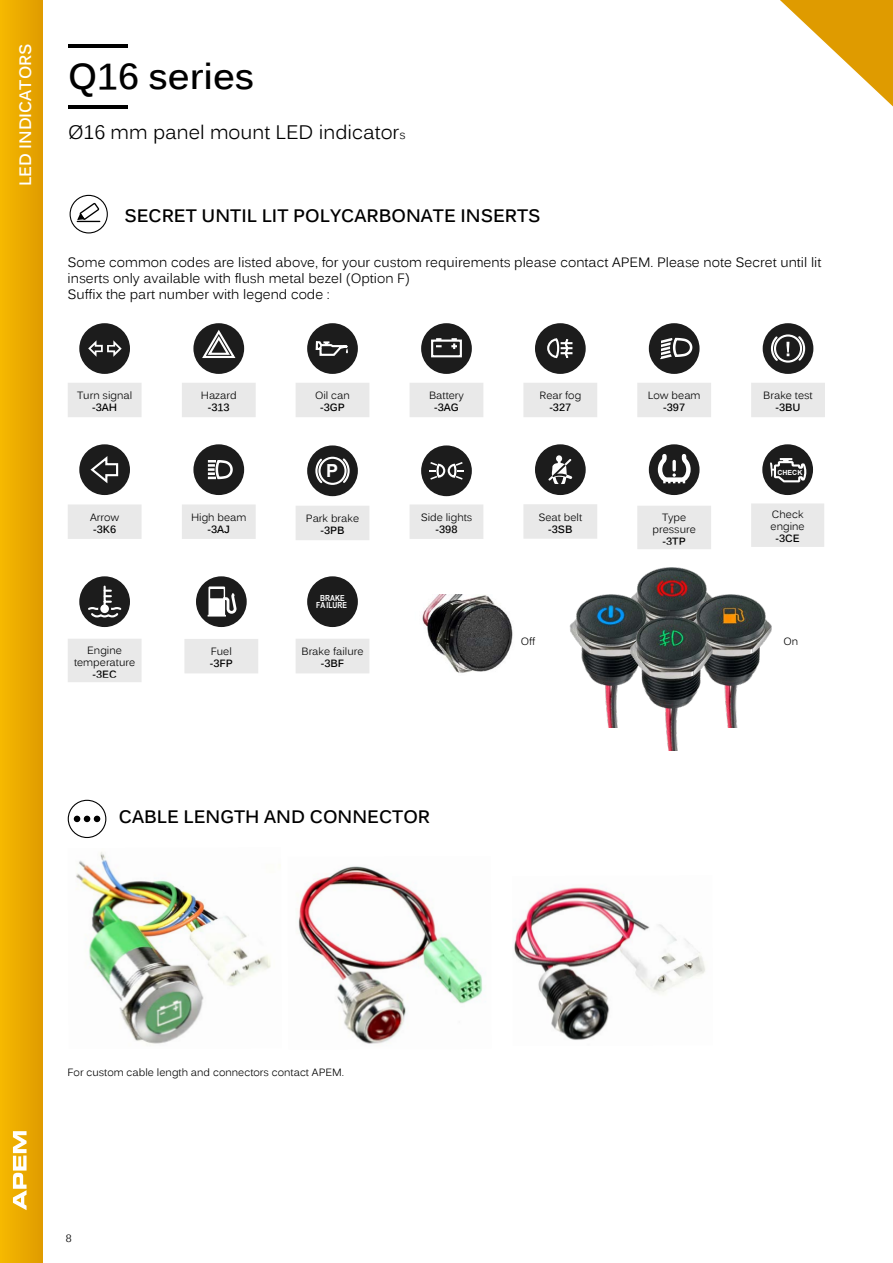
<style>
.page{position:relative;width:893px;height:1263px;background:#fff}
.page>*{position:absolute;margin:0;border:0;box-sizing:border-box;transform-origin:0 0}
.t1{font:700 36px "Kalinga";color:#000}
.t2{font:19.5px "Kalinga";color:#000}
.t3{font:700 18px "Kalinga";color:#000}
.t4{font:700 18px "Arial";color:#fff}
.t5{font:700 16.5px "Kalinga";color:#fff}
.t6{font:13.5px/16.2px "Kalinga";color:#000}
.t7{font:10.5px/12px "Kalinga";color:#000;text-align:center}
.t8{font:700 10.5px "Kalinga";color:#000}
.t9{font:700 8.4px/7.4px "Arial Narrow";color:#fff;text-align:center}
.t10{font:700 7.05px "Arial";color:#fff}
.s1{font-size:12px}
</style>
<div class="page">
<hr style="left:68px;top:105px;width:59px;height:3px;background:#000">
<hr style="left:68px;top:44px;width:59px;height:4px;background:#000">
<img style="left:422px;top:594px;width:91px;height:79px">
<div style="left:79px;top:576px;width:51px;height:51px;background:#1c1c1c;border-radius:50%"></div>
<svg style="left:88px;top:585px;width:33px;height:33px"></svg>
<div style="left:100px;top:604px;width:9px;height:9px;background:#fff;border-radius:50%"></div>
<div style="left:70px;top:641px;width:69px;height:39px;background:#e9e9e9"></div>
<div style="left:68px;top:639px;width:74px;height:43px;border:4px solid #e9e9e9"></div>
<div style="left:196px;top:576px;width:51px;height:51px;background:#1c1c1c;border-radius:50%"></div>
<svg style="left:208px;top:586px;width:29px;height:30px"></svg>
<div style="left:187px;top:641px;width:69px;height:30px;background:#e9e9e9"></div>
<div style="left:184px;top:639px;width:74px;height:34px;border:4px solid #e9e9e9"></div>
<div style="left:307px;top:576px;width:51px;height:51px;background:#1c1c1c;border-radius:50%"></div>
<div style="left:298px;top:641px;width:69px;height:30px;background:#e9e9e9"></div>
<div style="left:296px;top:639px;width:73px;height:34px;border:4px solid #e9e9e9"></div>
<div style="left:79px;top:323px;width:51px;height:51px;background:#1c1c1c;border-radius:50%"></div>
<svg style="left:88px;top:340px;width:34px;height:17px"></svg>
<div style="left:70px;top:385px;width:69px;height:30px;background:#e9e9e9"></div>
<div style="left:68px;top:383px;width:74px;height:34px;border:4px solid #e9e9e9"></div>
<div style="left:193px;top:323px;width:51px;height:51px;background:#1c1c1c;border-radius:50%"></div>
<svg style="left:200px;top:329px;width:37px;height:29px"></svg>
<div style="left:184px;top:385px;width:69px;height:30px;background:#e9e9e9"></div>
<div style="left:182px;top:383px;width:74px;height:34px;border:4px solid #e9e9e9"></div>
<div style="left:307px;top:323px;width:51px;height:51px;background:#1c1c1c;border-radius:50%"></div>
<svg style="left:315px;top:341px;width:33px;height:15px"></svg>
<div style="left:298px;top:385px;width:69px;height:30px;background:#e9e9e9"></div>
<div style="left:296px;top:383px;width:73px;height:34px;border:4px solid #e9e9e9"></div>
<div style="left:421px;top:323px;width:51px;height:51px;background:#1c1c1c;border-radius:50%"></div>
<div style="left:431px;top:340px;width:31px;height:17px;border:2px solid #fff"></div>
<svg style="left:451px;top:338px;width:6px;height:11px"></svg>
<svg style="left:436px;top:338px;width:6px;height:9px"></svg>
<div style="left:412px;top:385px;width:69px;height:30px;background:#e9e9e9"></div>
<div style="left:410px;top:383px;width:73px;height:34px;border:4px solid #e9e9e9"></div>
<div style="left:763px;top:323px;width:50px;height:51px;background:#1c1c1c;border-radius:50%"></div>
<svg style="left:770px;top:334px;width:36px;height:29px"></svg>
<div style="left:753px;top:385px;width:70px;height:30px;background:#e9e9e9"></div>
<div style="left:751px;top:383px;width:74px;height:34px;border:4px solid #e9e9e9"></div>
<div style="left:535px;top:323px;width:51px;height:51px;background:#1c1c1c;border-radius:50%"></div>
<svg style="left:547px;top:338px;width:25px;height:21px"></svg>
<div style="left:526px;top:385px;width:69px;height:30px;background:#e9e9e9"></div>
<div style="left:523px;top:383px;width:74px;height:34px;border:4px solid #e9e9e9"></div>
<div style="left:649px;top:323px;width:50px;height:51px;background:#1c1c1c;border-radius:50%"></div>
<svg style="left:660px;top:337px;width:33px;height:23px"></svg>
<div style="left:639px;top:385px;width:70px;height:30px;background:#e9e9e9"></div>
<div style="left:637px;top:383px;width:74px;height:34px;border:4px solid #e9e9e9"></div>
<div style="left:79px;top:444px;width:51px;height:51px;background:#1c1c1c;border-radius:50%"></div>
<svg style="left:90px;top:456px;width:29px;height:28px"></svg>
<div style="left:70px;top:507px;width:69px;height:30px;background:#e9e9e9"></div>
<div style="left:68px;top:504px;width:74px;height:35px;border:4px solid #e9e9e9"></div>
<div style="left:193px;top:444px;width:51px;height:51px;background:#1c1c1c;border-radius:50%"></div>
<svg style="left:207px;top:460px;width:26px;height:20px"></svg>
<div style="left:184px;top:507px;width:69px;height:30px;background:#e9e9e9"></div>
<div style="left:182px;top:504px;width:74px;height:35px;border:4px solid #e9e9e9"></div>
<div style="left:307px;top:445px;width:51px;height:51px;background:#1c1c1c;border-radius:50%"></div>
<svg style="left:315px;top:456px;width:35px;height:29px"></svg>
<div style="left:318px;top:457px;width:29px;height:28px;border:2px solid #fff;border-radius:50%"></div>
<div style="left:298px;top:508px;width:69px;height:30px;background:#e9e9e9"></div>
<div style="left:296px;top:506px;width:73px;height:34px;border:4px solid #e9e9e9"></div>
<div style="left:421px;top:445px;width:51px;height:51px;background:#1c1c1c;border-radius:50%"></div>
<svg style="left:429px;top:462px;width:35px;height:18px"></svg>
<div style="left:412px;top:507px;width:69px;height:30px;background:#e9e9e9"></div>
<div style="left:410px;top:504px;width:73px;height:35px;border:4px solid #e9e9e9"></div>
<div style="left:762px;top:444px;width:51px;height:51px;background:#1c1c1c;border-radius:50%"></div>
<svg style="left:770px;top:458px;width:37px;height:25px"></svg>
<div style="left:753px;top:506px;width:69px;height:39px;background:#e9e9e9"></div>
<div style="left:751px;top:503px;width:73px;height:44px;border:4px solid #e9e9e9"></div>
<div style="left:535px;top:444px;width:51px;height:51px;background:#1c1c1c;border-radius:50%"></div>
<svg style="left:548px;top:455px;width:25px;height:29px"></svg>
<div style="left:526px;top:506px;width:69px;height:30px;background:#e9e9e9"></div>
<div style="left:523px;top:504px;width:74px;height:35px;border:4px solid #e9e9e9"></div>
<div style="left:649px;top:444px;width:50px;height:51px;background:#1c1c1c;border-radius:50%"></div>
<svg style="left:657px;top:452px;width:36px;height:32px"></svg>
<div style="left:639px;top:508px;width:70px;height:39px;background:#e9e9e9"></div>
<div style="left:637px;top:506px;width:74px;height:43px;border:4px solid #e9e9e9"></div>
<img style="left:76px;top:852px;width:205px;height:192px">
<img style="left:513px;top:887px;width:193px;height:153px">
<img style="left:298px;top:866px;width:185px;height:178px">
<svg style="left:68px;top:800px;width:38px;height:38px"></svg>
<svg style="left:70px;top:195px;width:38px;height:38px"></svg>
<img style="left:637px;top:567px;width:70px;height:41px">
<img style="left:569px;top:586px;width:91px;height:141px">
<img style="left:682px;top:586px;width:90px;height:141px">
<img style="left:622px;top:608px;width:99px;height:143px">
<div style="left:0;top:0;width:42px;height:1263px;background:linear-gradient(to right,#f6b900,#e19d00)"></div>
<svg style="left:780px;top:0;width:113px;height:106px"></svg>
<svg style="left:13px;top:1131px;width:14px;height:79px"></svg>
<h3 class="t5" style="left:15px;top:186px;width:144px;rotate:-90deg">LED INDICATORS</h3>
<h1 class="t1" style="left:68px;top:53px;width:188px">Q16 series</h1>
<h2 class="t2" style="left:68px;top:120px;width:339px">Ø16 mm panel mount LED indicator<span class="s1">s</span></h2>
<h3 class="t3" style="left:124px;top:203px;width:418px">SECRET UNTIL LIT POLYCARBONATE INSERTS</h3>
<p class="t6" style="left:68px;top:255px;width:755px">Some common codes are listed above, for your custom requirements please contact APEM. Please note Secret until lit inserts only available with flush metal bezel (Option F)<br>Suffix the part number with legend code :</p>
<p class="t7" style="left:77px;top:390px;width:57px">Turn signal</p>
<p class="t8" style="left:92px;top:401px;width:27px">-3AH</p>
<p class="t7" style="left:201px;top:390px;width:37px">Hazard</p>
<p class="t8" style="left:208px;top:401px;width:23px">-313</p>
<p class="t7" style="left:315px;top:390px;width:36px">Oil can</p>
<p class="t8" style="left:320px;top:401px;width:26px">-3GP</p>
<p class="t7" style="left:429px;top:390px;width:36px">Battery</p>
<p class="t8" style="left:434px;top:401px;width:26px">-3AG</p>
<p class="t7" style="left:539px;top:390px;width:43px">Rear fog</p>
<p class="t8" style="left:549px;top:401px;width:23px">-327</p>
<p class="t7" style="left:648px;top:390px;width:54px">Low beam</p>
<p class="t8" style="left:663px;top:401px;width:23px">-397</p>
<p class="t7" style="left:763px;top:390px;width:51px">Brake test</p>
<p class="t8" style="left:775px;top:401px;width:27px">-3BU</p>
<p class="t7" style="left:90px;top:512px;width:31px">Arrow</p>
<p class="t8" style="left:93px;top:522px;width:25px">-3K6</p>
<p class="t7" style="left:191px;top:512px;width:57px">High beam</p>
<p class="t8" style="left:207px;top:522px;width:24px">-3AJ</p>
<h3 class="t4" style="left:326px;top:458px;width:14px">P</h3>
<p class="t7" style="left:306px;top:513px;width:55px">Park brake</p>
<p class="t8" style="left:320px;top:524px;width:26px">-3PB</p>
<p class="t7" style="left:421px;top:512px;width:53px">Side lights</p>
<p class="t8" style="left:435px;top:522px;width:23px">-398</p>
<p class="t7" style="left:538px;top:512px;width:45px">Seat belt</p>
<p class="t8" style="left:548px;top:522px;width:26px">-3SB</p>
<p class="t7" style="left:652px;top:512px;width:45px">Type pressure</p>
<p class="t8" style="left:663px;top:534px;width:25px">-3TP</p>
<p class="t10" style="left:777px;top:467px;width:26px">CHECK</p>
<p class="t7" style="left:771px;top:510px;width:36px;text-align:left">Check engine</p>
<p class="t8" style="left:775px;top:532px;width:26px">-3CE</p>
<p class="t7" style="left:74px;top:645px;width:63px">Engine temperature</p>
<p class="t8" style="left:93px;top:667px;width:26px">-3EC</p>
<p class="t7" style="left:211px;top:647px;width:23px">Fuel</p>
<p class="t8" style="left:210px;top:657px;width:24px">-3FP</p>
<p class="t9" style="left:316px;top:594px;width:32px">BRAKE<br>FAILURE</p>
<p class="t7" style="left:301px;top:647px;width:64px">Brake failure</p>
<p class="t8" style="left:321px;top:657px;width:25px">-3BF</p>
<p class="t7" style="left:521px;top:637px;width:16px">Off</p>
<p class="t7" style="left:783px;top:637px;width:16px">On</p>
<h3 class="t3" style="left:119px;top:805px;width:313px">CABLE LENGTH AND CONNECTOR</h3>
<p class="t7" style="left:67px;top:1067px;width:278px">For custom cable length and connectors contact APEM.</p>
<p class="t7" style="left:66px;top:1233px;width:7px">8</p>
</div>
